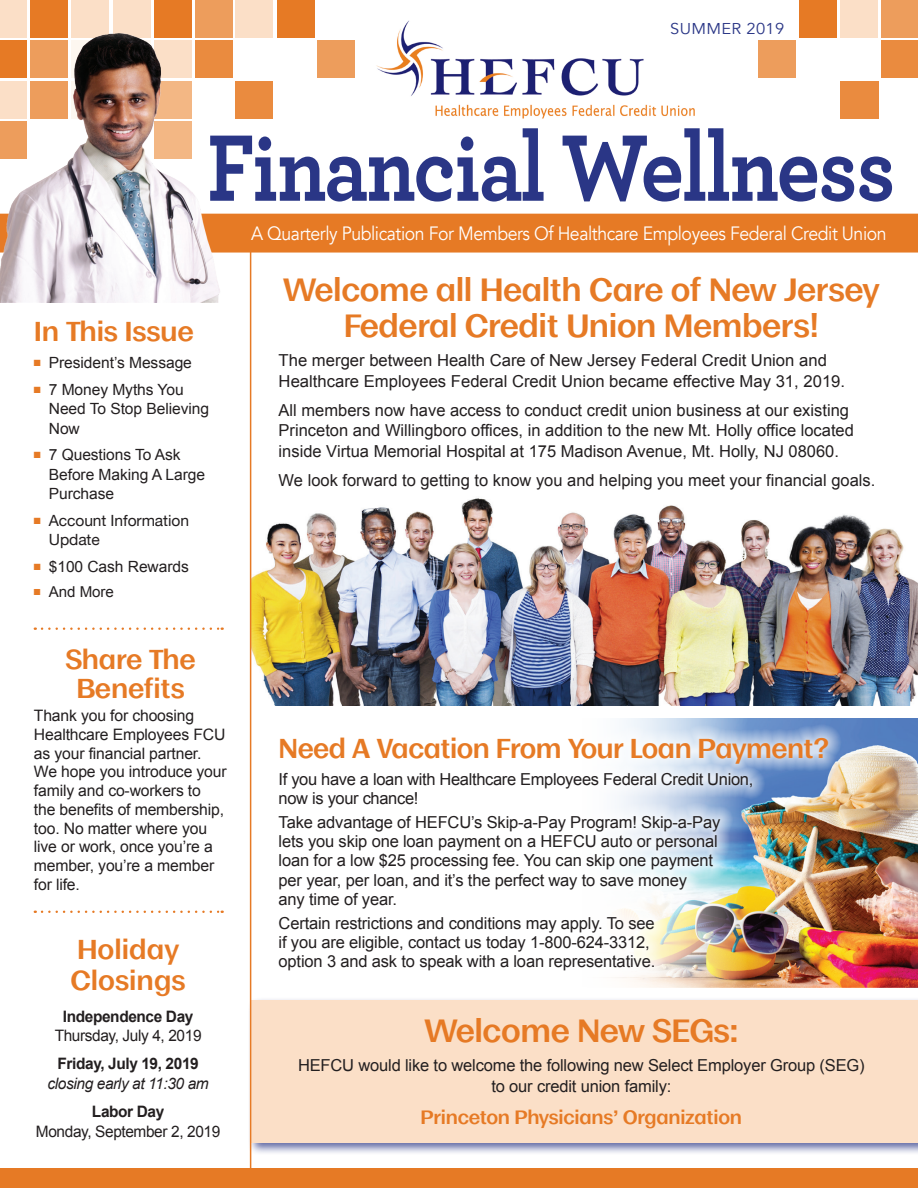
<style>
.page{position:relative;width:918px;height:1188px;background:#fff}
.page>*{position:absolute;margin:0;border:0;box-sizing:border-box;transform-origin:0 0}
.t1{font:600 30px/36px "Moriston Personal";letter-spacing:-.015em;color:#e67a25;text-align:center}
.t2{font:600 25.5px/29.2px "Moriston Personal";letter-spacing:-.02em;color:#e67a25;text-align:center}
.t3{font:600 25.5px/31.5px "Moriston Personal";color:#e67a25}
.t4{font:19.2px "Avenir";letter-spacing:-.025em;color:#fff;scale:.92 1}
.t5{font:600 18px "Moriston Personal";letter-spacing:-.015em;color:#e67a25}
.t6{font:16.5px/19px "Arial";letter-spacing:-.01em;color:#231f20}
.t7{font:15.75px/18.8px "Arial";letter-spacing:-.01em;color:#231f20}
.t8{font:700 15.75px "Arial";letter-spacing:-.025em;color:#231f20}
.t9{font:italic 15.75px "Arial";letter-spacing:-.025em;color:#231f20}
.t10{font:15.6px "Avenir";letter-spacing:.02em;color:#2a3686;scale:1.05 1}
.t11{font:15.45px/19.5px "Arial";letter-spacing:-.005em;color:#231f20}
.t12{font:15.45px/19.5px "Helvetica Neue";letter-spacing:-.005em;color:#231f20}
.t13{font:15px "Arial";letter-spacing:-.005em;color:#231f20}
.s1{color:#e67a25}
</style>
<div class="page">
<img style="left:624px;top:718px;width:294px;height:269px">
<img style="left:251px;top:399px;width:667px;height:306px">
<div style="left:248px;top:997px;width:670px;height:159px;background:#2a3686;opacity:.75"></div>
<div style="left:251px;top:1000px;width:667px;height:142px;background:#fbdfc7"></div>
<div style="left:0;top:1168px;width:918px;height:20px;background:#e67a25"></div>
<div style="left:280px;top:214px;width:638px;height:39px;background:#e67a25"></div>
<img style="left:376px;top:20px;width:319px;height:99px">
<svg style="left:280px;top:128px;width:612px;height:74px"></svg>
<div style="left:882px;top:0;width:36px;height:37px;background:#ed9d5c"></div>
<div style="left:840px;top:0;width:38px;height:37px;background:#fbdfc7"></div>
<div style="left:799px;top:0;width:38px;height:37px;background:#e67a25"></div>
<div style="left:759px;top:41px;width:37px;height:37px;background:#ed9d5c"></div>
<div style="left:882px;top:41px;width:36px;height:37px;background:#ea8b3f"></div>
<div style="left:840px;top:81px;width:38px;height:37px;background:#ea8b3f"></div>
<div style="left:113px;top:0;width:37px;height:37px;background:#fbdfc7"></div>
<div style="left:0;top:0;width:27px;height:37px;background:#fbdfc7"></div>
<div style="left:154px;top:0;width:37px;height:37px;background:#e67a25"></div>
<div style="left:195px;top:0;width:37px;height:37px;background:#ed9d5c"></div>
<div style="left:236px;top:0;width:37px;height:37px;background:#fbdfc7"></div>
<div style="left:277px;top:0;width:37px;height:37px;background:#e67a25"></div>
<div style="left:318px;top:41px;width:37px;height:37px;background:#ed9d5c"></div>
<div style="left:72px;top:0;width:37px;height:37px;background:#fbdfc7"></div>
<div style="left:30px;top:0;width:38px;height:37px;background:#e67a25"></div>
<hr style="left:250px;top:252px;width:1px;height:918px;background:#e67a25">
<svg style="left:42px;top:911px;width:181px;height:2px"></svg>
<svg style="left:42px;top:627px;width:181px;height:3px"></svg>
<img style="left:0;top:18px;width:280px;height:285px">
<div style="left:266px;top:723px;width:576px;height:261px;background:#fff;opacity:.75"></div>
<p class="t10" style="left:670px;top:19px;width:110px">SUMMER 2019</p>
<h2 class="t2" style="left:34px;top:315px;width:162px">In This Issue</h2>
<p class="t11" style="left:34px;top:353px;width:160px"><span class="s1">■</span> President’s Message</p>
<p class="t11" style="left:49px;top:380px;width:162px;text-indent:-15px"><span class="s1">■</span> 7 Money Myths You<br>Need To Stop Believing<br>Now</p>
<p class="t11" style="left:49px;top:445px;width:158px;text-indent:-15px"><span class="s1">■</span> 7 Questions To Ask<br>Before Making A Large<br>Purchase</p>
<p class="t12" style="left:49px;top:511px;width:142px;text-indent:-15px"><span class="s1">■</span> Account Information<br>Update</p>
<p class="t11" style="left:34px;top:557px;width:157px"><span class="s1">■</span> $100 Cash Rewards</p>
<p class="t13" style="left:34px;top:582px;width:82px"><span class="s1">■</span> And More</p>
<h2 class="t2" style="left:65px;top:643px;width:132px">Share The<br>Benefits</h2>
<p class="t7" style="left:34px;top:706px;width:194px">Thank you for choosing<br>Healthcare Employees FCU as your financial partner.<br>We hope you introduce your family and co-workers to<br>the benefits of membership, too. No matter where you live or work, once you’re a member, you’re a member for life.</p>
<h2 class="t3" style="left:71px;top:932px;width:117px">Holiday<br>Closings</h2>
<p class="t8" style="left:63px;top:1006px;width:132px">Independence Day</p>
<p class="t7" style="left:55px;top:1026px;width:148px">Thursday, July 4, 2019</p>
<p class="t8" style="left:58px;top:1053px;width:143px">Friday, July 19, 2019</p>
<p class="t9" style="left:48px;top:1073px;width:163px">closing early at 11:30 am</p>
<p class="t8" style="left:92px;top:1101px;width:74px">Labor Day</p>
<p class="t7" style="left:36px;top:1123px;width:186px">Monday, September 2, 2019</p>
<p class="t4" style="left:251px;top:222px;width:692px">A Quarterly Publication For Members Of Healthcare Employees Federal Credit Union</p>
<h1 class="t1" style="left:283px;top:270px;width:598px">Welcome all Health Care of New Jersey<br>Federal Credit Union Members!</h1>
<p class="t6" style="left:279px;top:351px;width:568px;line-height:20.4px">The merger between Health Care of New Jersey Federal Credit Union and<br>Healthcare Employees Federal Credit Union became effective May 31, 2019.</p>
<p class="t6" style="left:279px;top:400px;width:577px;line-height:20.4px">All members now have access to conduct credit union business at our existing<br>Princeton and Willingboro offices, in addition to the new Mt. Holly office located inside Virtua Memorial Hospital at 175 Madison Avenue, Mt. Holly, NJ 08060.</p>
<p class="t6" style="left:279px;top:470px;width:598px">We look forward to getting to know you and helping you meet your financial goals.</p>
<h2 class="t2" style="left:279px;top:732px;width:552px">Need A Vacation From Your Loan Payment?</h2>
<p class="t6" style="left:279px;top:769px;width:476px">If you have a loan with Healthcare Employees Federal Credit Union, now is your chance!</p>
<p class="t6" style="left:279px;top:813px;width:443px">Take advantage of HEFCU’s Skip-a-Pay Program! Skip-a-Pay lets you skip one loan payment on a HEFCU auto or personal loan for a low $25 processing fee. You can skip one payment per year, per loan, and it’s the perfect way to save money<br>any time of year.</p>
<p class="t6" style="left:279px;top:914px;width:378px">Certain restrictions and conditions may apply. To see if you are eligible, contact us today 1-800-624-3312, option 3 and ask to speak with a loan representative.</p>
<h1 class="t1" style="left:424px;top:1011px;width:316px">Welcome New SEGs:</h1>
<p class="t6" style="left:298px;top:1055px;width:568px;line-height:21px;text-align:center">HEFCU would like to welcome the following new Select Employer Group (SEG) to our credit union family:</p>
<p class="t5" style="left:421px;top:1102px;width:323px">Princeton Physicians’ Organization</p>
</div>
